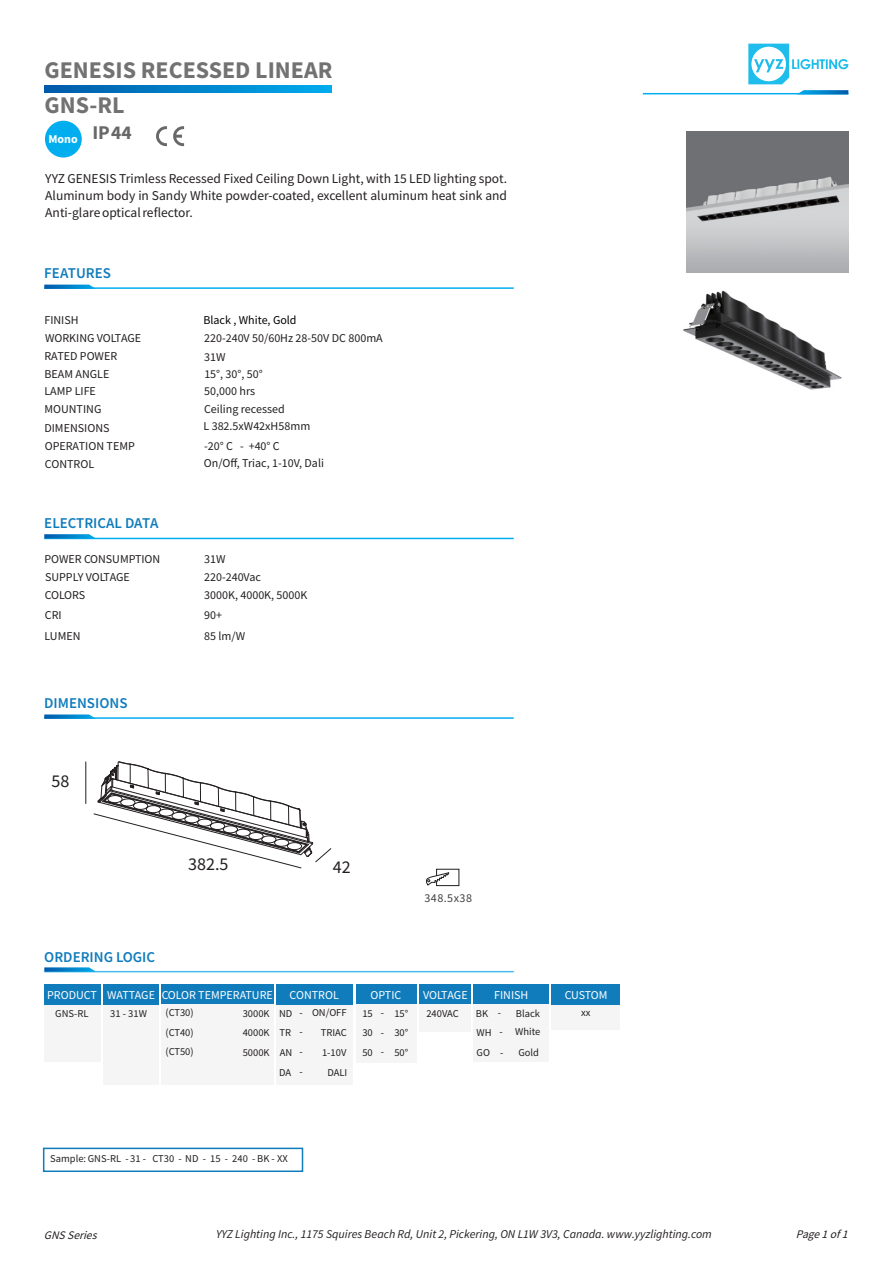
<style>
.page{position:relative;width:893px;height:1262px;background:#fff}
.page>*{position:absolute;margin:0;border:0;box-sizing:border-box;transform-origin:0 0}
.t1{font:700 24px/35.2px "Source Sans Pro";color:#737273}
.t2{font:18px "Source Sans Pro";color:#231f20}
.t3{font:600 15px "Source Sans Pro";color:#107cbc}
.t4{font:13.5px/17px "Source Sans Pro";color:#231f20;text-align:justify}
.t5{font:12px/18px "Source Sans Pro";color:#231f20}
.t6{font:italic 12px "Source Sans Pro";color:#231f20}
.t7{font:12px "Source Sans Pro";color:#fff}
.t8{font:12px "Source Sans Pro";color:#020203}
.t9{font:700 12px "Source Sans Pro";color:#fff}
.t10{font:12px "Source Sans Pro";letter-spacing:.04em;color:#414042}
.t11{font:italic 11.55px "Source Sans Pro";color:#231f20}
.t12{font:10.5px/19.5px "Source Sans Pro";color:#231f20;text-align:justify}
</style>
<div class="page">
<svg style="left:748px;top:44px;width:100px;height:40px"></svg>
<hr style="left:643px;top:93px;width:205px;height:1px;background:#00aeef">
<hr style="left:44px;top:287px;width:469px;height:2px;background:#00aeef">
<svg style="left:44px;top:284px;width:52px;height:5px"></svg>
<hr style="left:44px;top:538px;width:469px;height:1px;background:#00aeef">
<svg style="left:44px;top:534px;width:52px;height:4px"></svg>
<svg style="left:796px;top:90px;width:52px;height:4px"></svg>
<svg style="left:156px;top:126px;width:11px;height:20px"></svg>
<svg style="left:173px;top:126px;width:11px;height:20px"></svg>
<div style="left:45px;top:121px;width:37px;height:36px;background:#00aeef;border-radius:50%"></div>
<svg style="left:45px;top:85px;width:287px;height:8px;background:#0082ca"></svg>
<hr style="left:44px;top:717px;width:469px;height:2px;background:#00aeef">
<svg style="left:44px;top:714px;width:52px;height:4px"></svg>
<hr style="left:44px;top:971px;width:469px;height:1px;background:#45bcec">
<svg style="left:44px;top:967px;width:52px;height:4px"></svg>
<div style="left:43px;top:1147px;width:260px;height:25px;border:2px solid #107cbc"></div>
<div style="left:276px;top:1004px;width:77px;height:81px;background:#f5f5f5"></div>
<div style="left:103px;top:1004px;width:55px;height:81px;background:#f5f5f5"></div>
<div style="left:44px;top:1004px;width:56px;height:57px;background:#f5f5f5"></div>
<div style="left:276px;top:984px;width:77px;height:21px;background:#107cbc"></div>
<div style="left:103px;top:984px;width:55px;height:21px;background:#107cbc"></div>
<div style="left:44px;top:984px;width:56px;height:21px;background:#107cbc"></div>
<div style="left:419px;top:984px;width:52px;height:21px;background:#107cbc"></div>
<div style="left:419px;top:1004px;width:52px;height:27px;background:#f5f5f5"></div>
<div style="left:355px;top:984px;width:61px;height:21px;background:#107cbc"></div>
<div style="left:355px;top:1004px;width:61px;height:59px;background:#f5f5f5"></div>
<div style="left:161px;top:984px;width:112px;height:21px;background:#107cbc"></div>
<div style="left:161px;top:1004px;width:112px;height:81px;background:#f5f5f5"></div>
<div style="left:473px;top:984px;width:76px;height:21px;background:#107cbc"></div>
<div style="left:473px;top:1004px;width:76px;height:58px;background:#f5f5f5"></div>
<div style="left:551px;top:984px;width:68px;height:21px;background:#107cbc"></div>
<div style="left:551px;top:1004px;width:68px;height:25px;background:#f5f5f5"></div>
<svg style="left:426px;top:869px;width:33px;height:17px"></svg>
<hr style="left:86px;top:762px;width:1px;height:41px;background:#231f20">
<svg style="left:93px;top:761px;width:238px;height:107px"></svg>
<img style="left:683px;top:290px;width:159px;height:100px">
<img style="left:686px;top:132px;width:162px;height:140px">
<h1 class="t1" style="left:44px;top:54px;width:289px">GENESIS RECESSED LINEAR<br>GNS-RL</h1>
<p class="t9" style="left:48px;top:134px;width:85px">Mono <sup>IP44</sup></p>
<p class="t4" style="left:45px;top:171px;width:463px">YYZ GENESIS Trimless Recessed Fixed Ceiling Down Light, with 15 LED lighting spot.<br>Aluminum body in Sandy White powder-coated, excellent aluminum heat sink and Anti-glare optical reflector.</p>
<p class="t3" style="left:44px;top:267px;width:68px">FEATURES</p>
<p class="t5" style="left:44px;top:312px;width:98px">FINISH<br>WORKING VOLTAGE<br>RATED POWER<br>BEAM ANGLE</p>
<p class="t8" style="left:203px;top:315px;width:95px">Black , White, Gold</p>
<p class="t5" style="left:204px;top:330px;width:180px">220-240V 50/60Hz 28-50V DC 800mA<br>31W<br>15°, 30°, 50°</p>
<p class="t5" style="left:44px;top:382px;width:58px">LAMP LIFE<br>MOUNTING</p>
<p class="t5" style="left:204px;top:382px;width:82px">50,000 hrs<br>Ceiling recessed</p>
<p class="t5" style="left:44px;top:419px;width:92px">DIMENSIONS<br>OPERATION TEMP</p>
<p class="t5" style="left:203px;top:418px;width:108px;line-height:19.2px">L 382.5xW42xH58mm -20° C - +40° C</p>
<p class="t5" style="left:45px;top:455px;width:51px">CONTROL</p>
<p class="t5" style="left:204px;top:455px;width:122px">On/Off, Triac, 1-10V, Dali</p>
<p class="t3" style="left:44px;top:517px;width:116px">ELECTRICAL DATA</p>
<p class="t5" style="left:44px;top:551px;width:117px">POWER CONSUMPTION<br>SUPPLY VOLTAGE<br>COLORS</p>
<p class="t5" style="left:204px;top:550px;width:105px">31W<br>220-240Vac<br>3000K, 4000K, 5000K</p>
<p class="t5" style="left:45px;top:607px;width:18px">CRI</p>
<p class="t5" style="left:204px;top:607px;width:19px">90+</p>
<p class="t5" style="left:44px;top:628px;width:38px">LUMEN</p>
<p class="t5" style="left:204px;top:628px;width:42px">85 lm/W</p>
<p class="t3" style="left:44px;top:697px;width:85px">DIMENSIONS</p>
<h2 class="t2" style="left:51px;top:773px;width:19px">58</h2>
<p class="t3" style="left:44px;top:950px;width:112px">ORDERING LOGIC</p>
<h2 class="t2" style="left:188px;top:857px;width:42px">382.5</h2>
<h2 class="t2" style="left:333px;top:859px;width:19px">42</h2>
<p class="t10" style="left:424px;top:892px;width:49px">348.5x38</p>
<p class="t7" style="left:47px;top:989px;width:51px">PRODUCT</p>
<p class="t7" style="left:423px;top:989px;width:46px">VOLTAGE</p>
<p class="t12" style="left:426px;top:1004px;width:34px">240VAC</p>
<p class="t7" style="left:107px;top:989px;width:49px">WATTAGE</p>
<p class="t7" style="left:289px;top:989px;width:51px">CONTROL</p>
<p class="t7" style="left:162px;top:989px;width:113px">COLOR TEMPERATURE</p>
<p class="t7" style="left:494px;top:989px;width:36px">FINISH</p>
<p class="t12" style="left:476px;top:1005px;width:28px;line-height:18.5px;text-align:right">BK - -</p>
<p class="t12" style="left:500px;top:1043px;width:5px">-</p>
<p class="t7" style="left:370px;top:989px;width:32px">OPTIC</p>
<p class="t12" style="left:362px;top:1004px;width:12px">15<br>30<br>50</p>
<p class="t12" style="left:55px;top:1004px;width:35px">GNS-RL</p>
<p class="t12" style="left:110px;top:1004px;width:38px">31 - 31W</p>
<p class="t12" style="left:312px;top:1003px;width:37px;text-align:right">ON/OFF<br>TRIAC<br>1-10V<br>DALI</p>
<p class="t12" style="left:166px;top:1004px;width:30px">(CT30)</p>
<p class="t12" style="left:166px;top:1043px;width:30px">(CT50)</p>
<p class="t12" style="left:516px;top:1004px;width:26px">Black</p>
<p class="t12" style="left:243px;top:1004px;width:28px">3000K 4000K 5000K</p>
<p class="t12" style="left:299px;top:1003px;width:5px">- - - -</p>
<p class="t12" style="left:394px;top:1004px;width:15px">15° 30° 50°</p>
<p class="t12" style="left:279px;top:1004px;width:15px">ND</p>
<p class="t12" style="left:381px;top:1003px;width:5px">-</p>
<p class="t12" style="left:381px;top:1042px;width:5px">-</p>
<p class="t12" style="left:476px;top:1023px;width:17px">WH<br>GO</p>
<p class="t12" style="left:515px;top:1021px;width:27px;line-height:21.3px">White<br>Gold</p>
<p class="t12" style="left:166px;top:1023px;width:30px">(CT40)</p>
<p class="t12" style="left:279px;top:1023px;width:15px">TR AN DA</p>
<p class="t7" style="left:564px;top:989px;width:44px">CUSTOM</p>
<p class="t12" style="left:581px;top:1003px;width:11px">xx</p>
<p class="t12" style="left:50px;top:1150px;width:239px">Sample: GNS-RL - 31 - CT30 - ND - 15 - 240 - BK - XX</p>
<p class="t11" style="left:44px;top:1230px;width:57px">GNS Series</p>
<p class="t6" style="left:216px;top:1228px;width:497px">YYZ Lighting Inc., 1175 Squires Beach Rd, Unit 2, Pickering, ON L1W 3V3, Canada. www.yyzlighting.com</p>
<p class="t11" style="left:796px;top:1229px;width:56px">Page1of 1</p>
</div>
